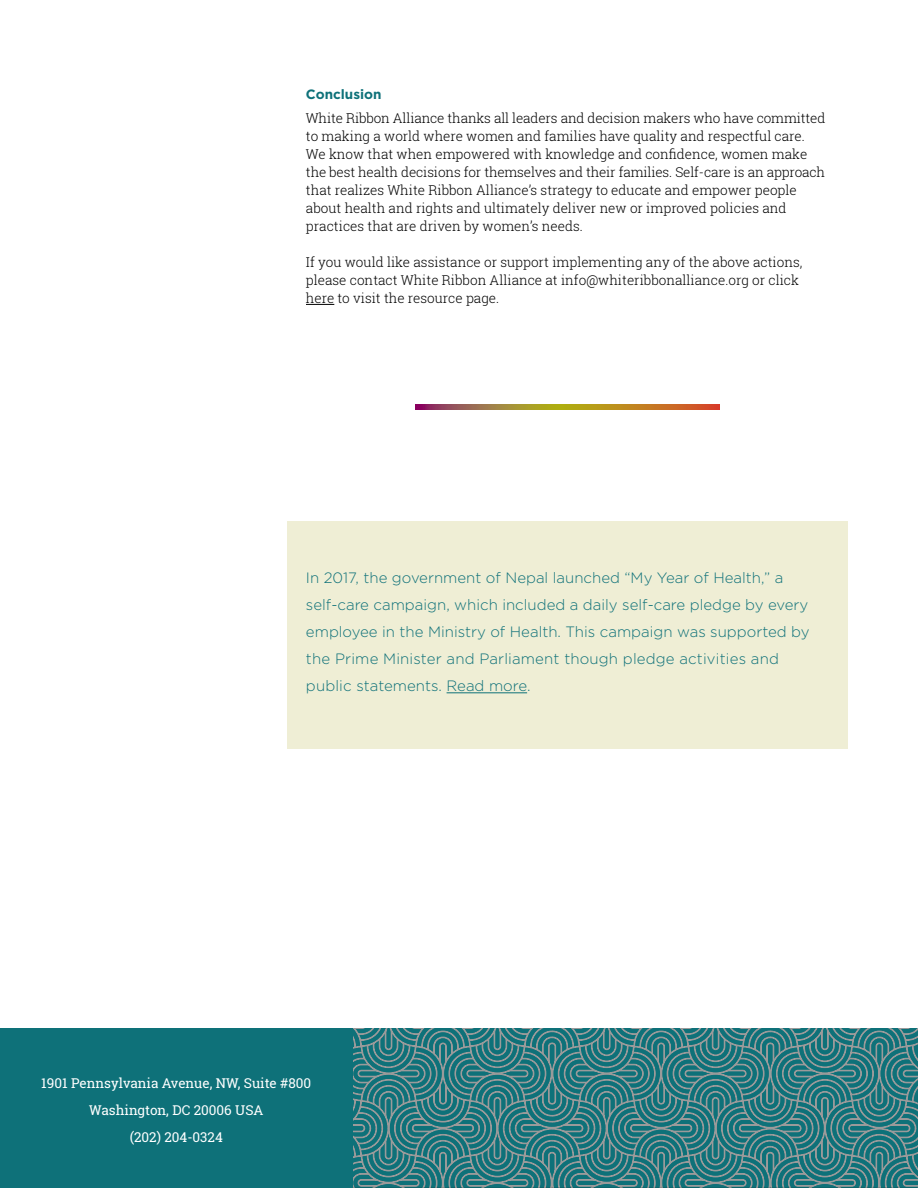
<style>
.page{position:relative;width:918px;height:1188px;background:#fff}
.page>*{position:absolute;margin:0;border:0;box-sizing:border-box;transform-origin:0 0}
.t1{font:300 15px/27px "Gotham";color:#0e7179}
.t2{font:300 13.5px/18px "Roboto Slab";color:#000}
.t3{font:13.5px/27px "Roboto Slab";color:#fff;text-align:center}
.t4{font:700 13.5px "Gotham";color:#0e7179}
</style>
<div class="page">
<svg style="left:416px;top:405px;width:303px;height:4px"></svg>
<svg style="left:306px;top:304px;width:28px;height:1px"></svg>
<div style="left:287px;top:521px;width:561px;height:227px;background:#efeed5"></div>
<hr style="left:447px;top:692px;width:80px;height:1px;background:#0e7179">
<svg style="left:353px;top:1028px;width:565px;height:160px"></svg>
<div style="left:0;top:1028px;width:353px;height:160px;background:#0e7179"></div>
<p class="t4" style="left:306px;top:88px;width:77px">Conclusion</p>
<p class="t2" style="left:306px;top:109px;width:521px">White Ribbon Alliance thanks all leaders and decision makers who have committed to making a world where women and families have quality and respectful care.<br>We know that when empowered with knowledge and confidence, women make the best health decisions for themselves and their families. Self-care is an approach that realizes White Ribbon Alliance’s strategy to educate and empower people about health and rights and ultimately deliver new or improved policies and practices that are driven by women’s needs.</p>
<p class="t2" style="left:306px;top:253px;width:498px">If you would like assistance or support implementing any of the above actions, please contact White Ribbon Alliance at info@whiteribbonalliance.org or click here to visit the resource page.</p>
<p class="t1" style="left:306px;top:565px;width:505px">In 2017, the government of Nepal launched “My Year of Health,” a self-care campaign, which included a daily self-care pledge by every employee in the Ministry of Health. This campaign was supported by the Prime Minister and Parliament though pledge activities and public statements. Read more.</p>
<p class="t3" style="left:41px;top:1070px;width:272px">1901 Pennsylvania Avenue, NW, Suite #800<br>Washington, DC 20006 USA<br>(202) 204-0324</p>
</div>
